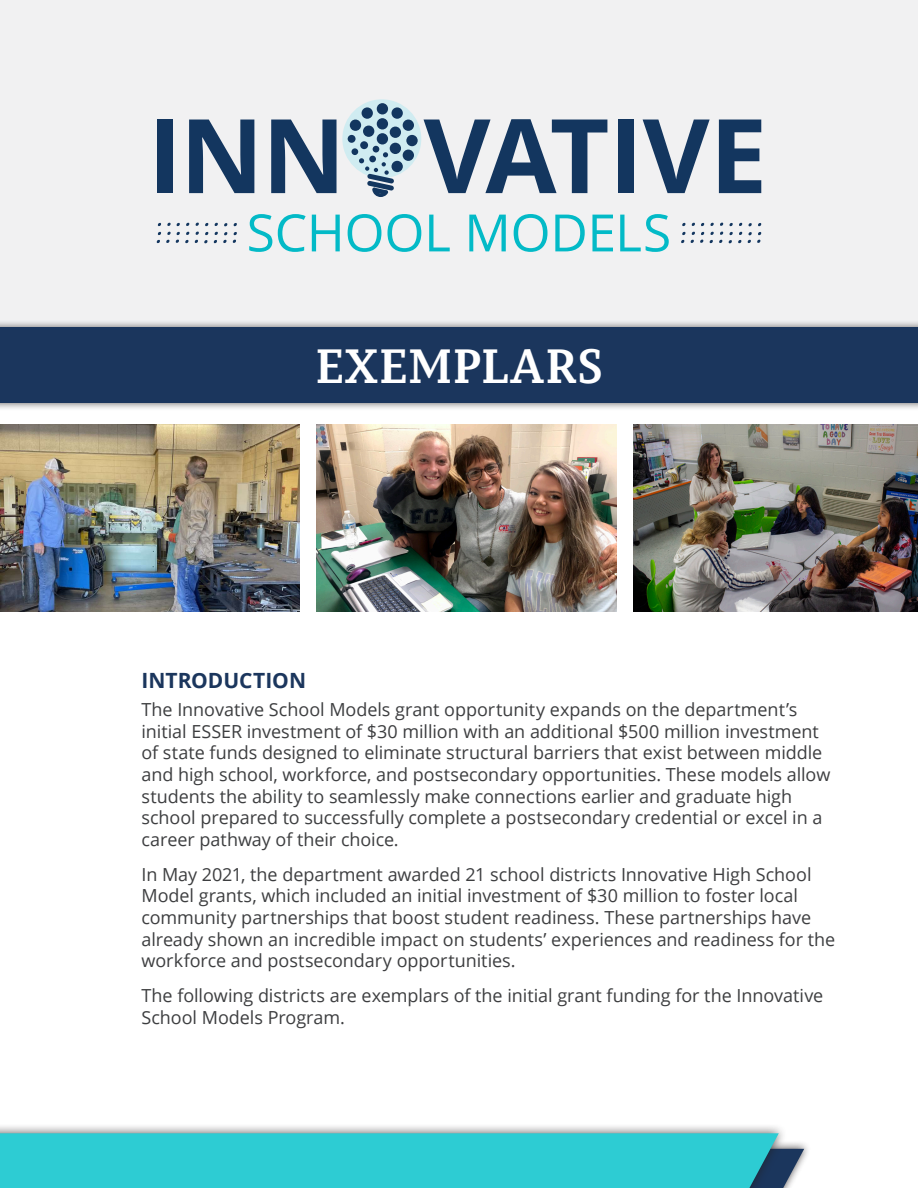
<style>
.page{position:relative;width:918px;height:1188px;background:#fff}
.page>*{position:absolute;margin:0;border:0;box-sizing:border-box;transform-origin:0 0}
.t1{font:700 48px "Permian Slab Serif Typeface";letter-spacing:.005em;color:#fff}
.School_Name_All_Caps{font:700 21px "Open Sans";color:#1b365d}
.t2{font:18px/21.6px "Open Sans";letter-spacing:-.005em;color:#3d3e40}
</style>
<div class="page">
<div style="left:0;top:0;width:918px;height:389px;background:#f1f1f2"></div>
<div style="left:0;top:320px;width:918px;height:91px;background:#231f20;opacity:.75"></div>
<div style="left:0;top:328px;width:918px;height:75px;background:#1b365d"></div>
<div style="left:0;top:1123px;width:788px;height:65px;background:#231f20;opacity:.75"></div>
<div style="left:0;top:1133px;width:804px;height:55px;background:#2dccd3"></div>
<div style="left:157px;top:120px;width:15px;height:73px;background:#13365f"></div>
<svg style="left:189px;top:120px;width:65px;height:73px"></svg>
<svg style="left:271px;top:120px;width:66px;height:73px"></svg>
<svg style="left:424px;top:119px;width:183px;height:74px"></svg>
<div style="left:618px;top:120px;width:15px;height:73px;background:#13365f"></div>
<svg style="left:643px;top:120px;width:67px;height:73px"></svg>
<svg style="left:719px;top:120px;width:42px;height:73px"></svg>
<div style="left:342px;top:99px;width:79px;height:79px;background:#d0ecf1;border-radius:50%"></div>
<div style="left:377px;top:118px;width:11px;height:11px;background:#13365f;border-radius:50%"></div>
<div style="left:348px;top:135px;width:8px;height:8px;background:#13365f;border-radius:50%"></div>
<div style="left:360px;top:141px;width:8px;height:8px;background:#13365f;border-radius:50%"></div>
<div style="left:352px;top:148px;width:6px;height:7px;background:#13365f;border-radius:50%"></div>
<div style="left:350px;top:120px;width:11px;height:11px;background:#13365f;border-radius:50%"></div>
<div style="left:403px;top:120px;width:11px;height:11px;background:#13365f;border-radius:50%"></div>
<div style="left:362px;top:107px;width:11px;height:12px;background:#13365f;border-radius:50%"></div>
<div style="left:392px;top:107px;width:11px;height:12px;background:#13365f;border-radius:50%"></div>
<div style="left:390px;top:127px;width:11px;height:11px;background:#13365f;border-radius:50%"></div>
<div style="left:390px;top:143px;width:11px;height:11px;background:#13365f;border-radius:50%"></div>
<div style="left:406px;top:135px;width:12px;height:11px;background:#13365f;border-radius:50%"></div>
<div style="left:403px;top:150px;width:11px;height:11px;background:#13365f;border-radius:50%"></div>
<div style="left:392px;top:161px;width:11px;height:11px;background:#13365f;border-radius:50%"></div>
<div style="left:363px;top:126px;width:11px;height:11px;background:#13365f;border-radius:50%"></div>
<div style="left:377px;top:103px;width:11px;height:11px;background:#13365f;border-radius:50%"></div>
<div style="left:377px;top:133px;width:11px;height:12px;background:#13365f;border-radius:50%"></div>
<svg style="left:359px;top:146px;width:35px;height:51px"></svg>
<svg style="left:681px;top:222px;width:80px;height:22px"></svg>
<svg style="left:156px;top:222px;width:81px;height:22px"></svg>
<svg style="left:249px;top:214px;width:23px;height:38px"></svg>
<svg style="left:278px;top:214px;width:28px;height:38px"></svg>
<svg style="left:312px;top:215px;width:28px;height:36px"></svg>
<svg style="left:348px;top:214px;width:33px;height:38px"></svg>
<svg style="left:387px;top:214px;width:34px;height:38px"></svg>
<svg style="left:429px;top:215px;width:21px;height:36px"></svg>
<svg style="left:469px;top:215px;width:37px;height:36px"></svg>
<svg style="left:514px;top:214px;width:33px;height:38px"></svg>
<svg style="left:555px;top:215px;width:30px;height:36px"></svg>
<svg style="left:592px;top:215px;width:21px;height:36px"></svg>
<svg style="left:620px;top:214px;width:49px;height:38px"></svg>
<img style="left:0;top:425px;width:299px;height:187px">
<img style="left:634px;top:425px;width:284px;height:187px">
<img style="left:317px;top:425px;width:299px;height:187px">
<p class="t1" style="left:315px;top:326px;width:290px">EXEMPLARS</p>
<p class="School_Name_All_Caps" style="left:141px;top:665px;width:166px">INTRODUCTION</p>
<p class="t2" style="left:141px;top:698px;width:690px">The Innovative School Models grant opportunity expands on the department’s initial ESSER investment of $30 million with an additional $500 million investment of state funds designed to eliminate structural barriers that exist between middle and high school, workforce, and postsecondary opportunities. These models allow students the ability to seamlessly make connections earlier and graduate high school prepared to successfully complete a postsecondary credential or excel in a career pathway of their choice.</p>
<p class="t2" style="left:141px;top:863px;width:695px">In May 2021, the department awarded 21 school districts Innovative High School Model grants, which included an initial investment of $30 million to foster local community partnerships that boost student readiness. These partnerships have already shown an incredible impact on students’ experiences and readiness for the workforce and postsecondary opportunities.</p>
<p class="t2" style="left:141px;top:985px;width:683px">The following districts are exemplars of the initial grant funding for the Innovative<br>School Models Program.</p>
</div>
